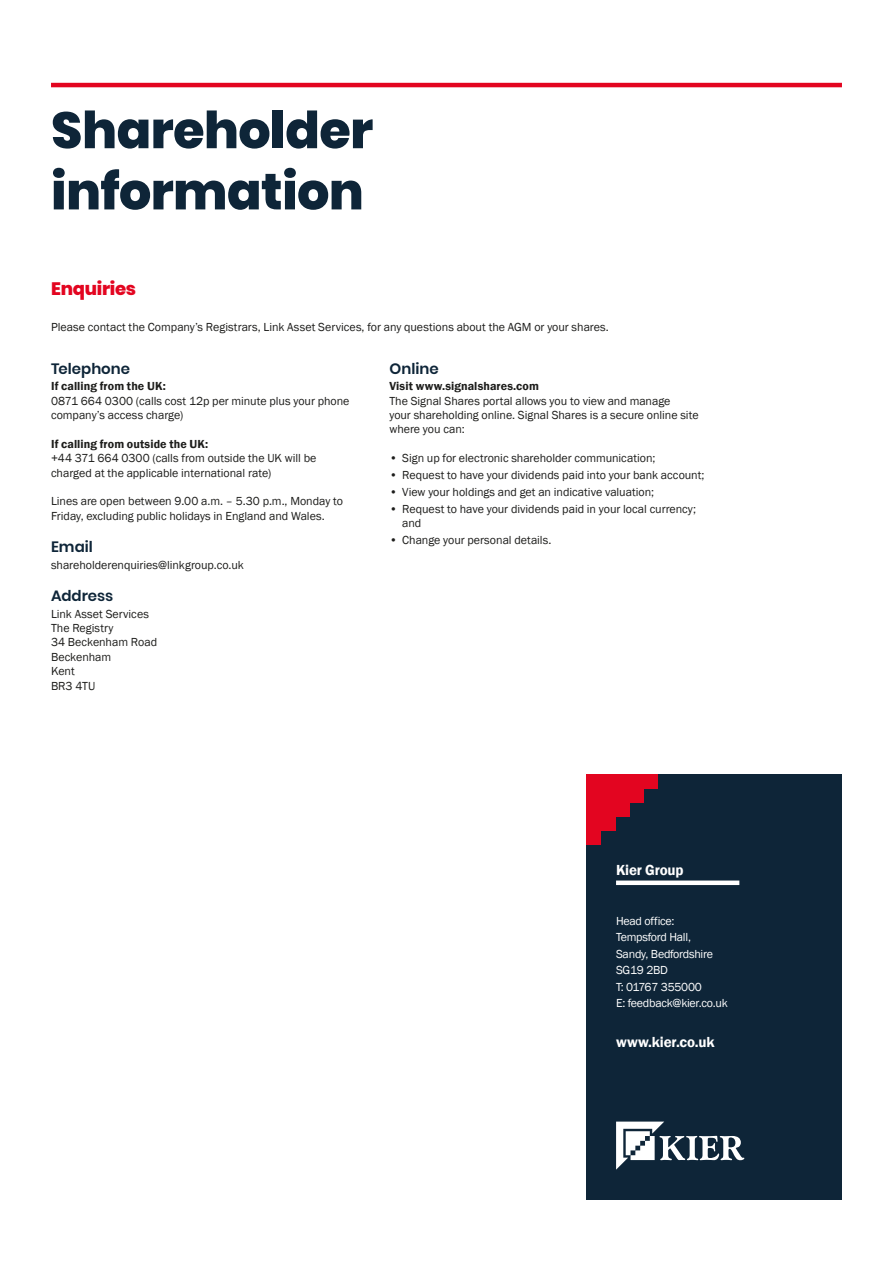
<style>
.page{position:relative;width:893px;height:1263px;background:#fff}
.page>*{position:absolute;margin:0;border:0;box-sizing:border-box;transform-origin:0 0}
.t1{font:800 51px/61.2px "Poppins";letter-spacing:-.01em;color:#0e2538}
.t2{font:800 18px "Poppins";letter-spacing:-.015em;color:#e30520}
.t3{font:600 15px "Poppins";color:#0e2538}
.t4{font:600 15px "Franklin Gothic";letter-spacing:-.01em;color:#fff}
.t5{font:12px/14.4px "Franklin Gothic";color:#1d1d1b}
.t6{font:12px/16.5px "Franklin Gothic";letter-spacing:-.02em;color:#fff}
.t7{font:600 12px "Franklin Gothic";letter-spacing:.005em;color:#1d1d1b}
</style>
<div class="page">
<hr style="left:51px;top:83px;width:791px;height:4px;background:#e30520">
<div style="left:587px;top:774px;width:255px;height:425px;background:#0e2538"></div>
<div style="left:587px;top:774px;width:14px;height:14px;background:#e30520"></div>
<div style="left:587px;top:788px;width:14px;height:14px;background:#e30520"></div>
<div style="left:587px;top:802px;width:14px;height:14px;background:#e30520"></div>
<div style="left:587px;top:816px;width:14px;height:14px;background:#e30520"></div>
<div style="left:587px;top:830px;width:14px;height:14px;background:#e30520"></div>
<div style="left:615px;top:774px;width:14px;height:14px;background:#e30520"></div>
<div style="left:615px;top:788px;width:14px;height:14px;background:#e30520"></div>
<div style="left:615px;top:802px;width:14px;height:14px;background:#e30520"></div>
<div style="left:601px;top:774px;width:14px;height:14px;background:#e30520"></div>
<div style="left:601px;top:788px;width:14px;height:14px;background:#e30520"></div>
<div style="left:601px;top:802px;width:14px;height:14px;background:#e30520"></div>
<div style="left:601px;top:816px;width:14px;height:14px;background:#e30520"></div>
<div style="left:629px;top:774px;width:14px;height:14px;background:#e30520"></div>
<div style="left:629px;top:788px;width:14px;height:14px;background:#e30520"></div>
<div style="left:643px;top:774px;width:14px;height:14px;background:#e30520"></div>
<div style="left:616px;top:880px;width:123px;height:5px;background:#fff"></div>
<svg style="left:616px;top:1121px;width:128px;height:49px"></svg>
<h1 class="t1" style="left:51px;top:100px;width:324px">Shareholder information</h1>
<h2 class="t2" style="left:51px;top:279px;width:86px">Enquiries</h2>
<p class="t5" style="left:51px;top:320px;width:559px">Please contact the Company’s Registrars, Link Asset Services, for any questions about the AGM or your shares.</p>
<p class="t3" style="left:51px;top:360px;width:81px">Telephone</p>
<p class="t7" style="left:51px;top:379px;width:116px">If calling from the UK:</p>
<p class="t5" style="left:51px;top:394px;width:300px">0871 664 0300 (calls cost 12p per minute plus your phone company’s access charge)</p>
<p class="t7" style="left:51px;top:436px;width:159px">If calling from outside the UK:</p>
<p class="t5" style="left:51px;top:451px;width:267px">+44 371 664 0300 (calls from outside the UK will be charged at the applicable international rate)</p>
<p class="t5" style="left:51px;top:494px;width:294px">Lines are open between 9.00 a.m. – 5.30 p.m., Monday to<br>Friday, excluding public holidays in England and Wales.</p>
<p class="t3" style="left:51px;top:538px;width:43px">Email</p>
<p class="t5" style="left:51px;top:558px;width:194px">shareholderenquiries@linkgroup.co.uk</p>
<p class="t3" style="left:51px;top:587px;width:64px">Address</p>
<p class="t5" style="left:51px;top:607px;width:108px">Link Asset Services<br>The Registry<br>34 Beckenham Road<br>Beckenham<br>Kent<br>BR3 4TU</p>
<p class="t3" style="left:389px;top:360px;width:51px">Online</p>
<p class="t7" style="left:389px;top:379px;width:151px">Visit www.signalshares.com</p>
<p class="t5" style="left:389px;top:394px;width:311px">The Signal Shares portal allows you to view and manage<br>your shareholding online. Signal Shares is a secure online site where you can:</p>
<p class="t5" style="left:389px;top:451px;width:267px">• Sign up for electronic shareholder communication;</p>
<p class="t5" style="left:389px;top:468px;width:317px">• Request to have your dividends paid into your bank account;</p>
<p class="t5" style="left:389px;top:485px;width:266px">• View your holdings and get an indicative valuation;</p>
<p class="t5" style="left:402px;top:502px;width:295px;text-indent:-13px">• Request to have your dividends paid in your local currency; and</p>
<p class="t5" style="left:389px;top:533px;width:163px">• Change your personal details.</p>
<p class="t4" style="left:616px;top:860px;width:69px">Kier Group</p>
<p class="t6" style="left:616px;top:913px;width:113px">Head office:<br>Tempsford Hall,<br>Sandy, Bedfordshire<br>SG19 2BD<br>T: 01767 355000<br>E: feedback@kier.co.uk</p>
<p class="t4" style="left:616px;top:1032px;width:100px">www.kier.co.uk</p>
</div>
